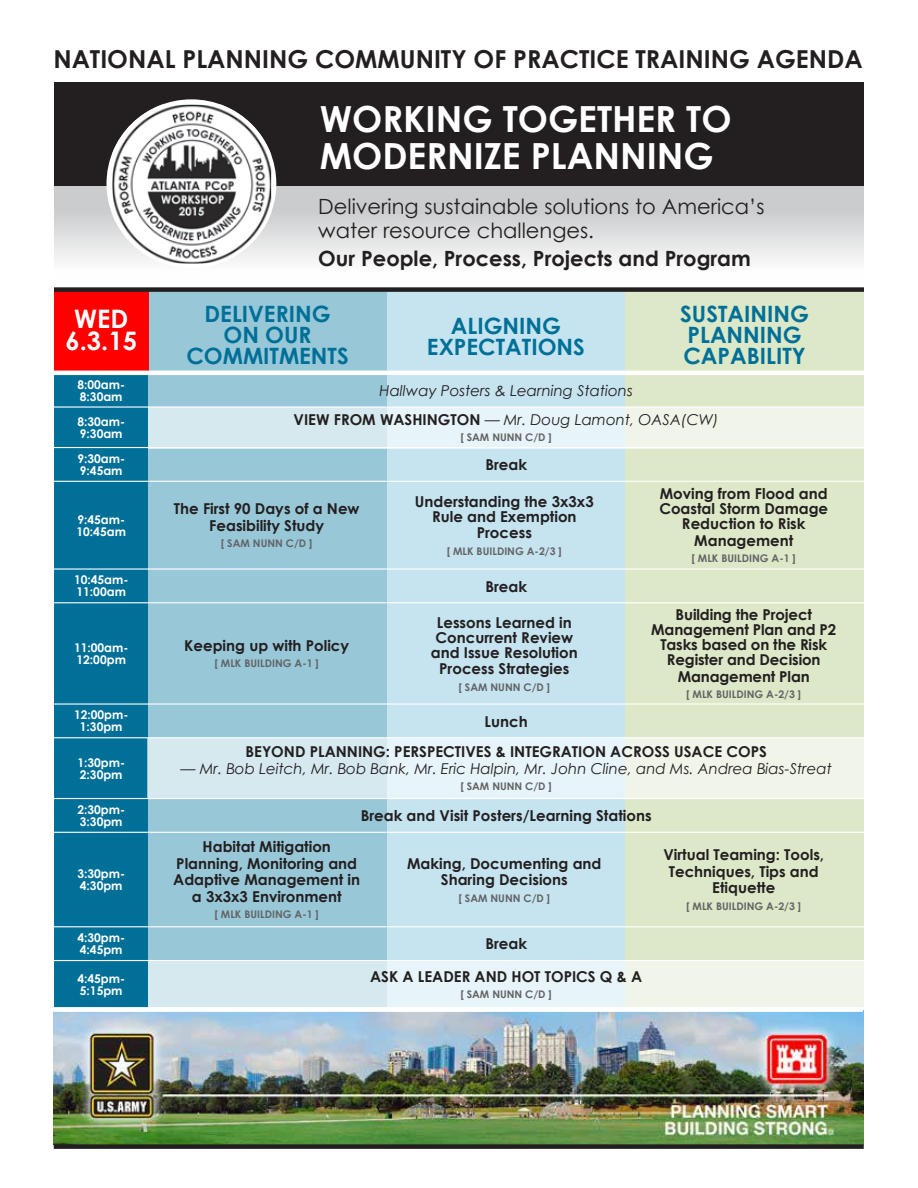
<style>
.page{position:relative;width:918px;height:1188px;background:#fff}
.page>*{position:absolute;margin:0;border:0;box-sizing:border-box;transform-origin:0 0}
.t1{font:700 36px/37.5px "Century Gothic";color:#fff}
.t2{font:700 25.5px/22.5px "Century Gothic";color:#fff;text-align:center}
.t3{font:700 24.75px "Century Gothic";color:#231f20}
.t4{font:700 22.5px/21px "Century Gothic";color:#007098;text-align:center}
.t5{font:21px/24px "Century Gothic";color:#231f20}
.t6{font:700 21px "Century Gothic";color:#231f20}
.t7{font:700 15px/15px "Century Gothic";color:#231f20;text-align:center}
.t8{font:italic 15px/28.8px "Century Gothic";color:#231f20;text-align:center}
.t9{font:700 12px/12px "Century Gothic";color:#fff}
.t10{font:700 10.5px "Century Gothic";color:#636366}
.s1{font-weight:700;font-style:normal}
.s2{font-style:normal}
</style>
<div class="page">
<div style="left:54px;top:299px;width:95px;height:716px;background:#007098"></div>
<img style="left:54px;top:1011px;width:810px;height:133px">
<div style="left:625px;top:291px;width:239px;height:717px;background:#dde8c8"></div>
<div style="left:387px;top:291px;width:238px;height:717px;background:#c5e4f0"></div>
<div style="left:148px;top:291px;width:239px;height:717px;background:#98c8d8"></div>
<div style="left:54px;top:181px;width:810px;height:108px;background:linear-gradient(to bottom,#bebfc1,#fff)"></div>
<div style="left:54px;top:82px;width:810px;height:104px;background:#231f20"></div>
<div style="left:107px;top:99px;width:169px;height:169px;background:#fff;border-radius:50%"></div>
<img style="left:112px;top:105px;width:159px;height:159px">
<div style="left:54px;top:288px;width:94px;height:84px;background:#fe0000"></div>
<div style="left:148px;top:407px;width:717px;height:41px;background:linear-gradient(to right,#d2e9f4,#f7f9ec)"></div>
<hr style="left:54px;top:406px;width:94px;height:2px;background:#fff">
<hr style="left:54px;top:447px;width:94px;height:1px;background:#fff">
<hr style="left:54px;top:481px;width:94px;height:1px;background:#fff">
<hr style="left:54px;top:568px;width:94px;height:2px;background:#fff">
<hr style="left:54px;top:602px;width:94px;height:1px;background:#fff">
<hr style="left:54px;top:703px;width:94px;height:2px;background:#fff">
<hr style="left:54px;top:737px;width:94px;height:1px;background:#fff">
<hr style="left:54px;top:798px;width:94px;height:1px;background:#fff">
<hr style="left:54px;top:832px;width:94px;height:1px;background:#fff">
<hr style="left:54px;top:926px;width:94px;height:1px;background:#fff">
<hr style="left:54px;top:960px;width:94px;height:1px;background:#fff">
<div style="left:50px;top:1007px;width:813px;height:5px;background:#fff"></div>
<div style="left:147px;top:739px;width:717px;height:60px;background:linear-gradient(to right,#d2e9f4,#f7f9ec)"></div>
<div style="left:148px;top:960px;width:717px;height:49px;background:linear-gradient(to right,#d2e9f4,#f7f9ec)"></div>
<hr style="left:148px;top:406px;width:238px;height:2px;background:#fff">
<hr style="left:386px;top:406px;width:237px;height:2px;background:#fff">
<hr style="left:623px;top:406px;width:241px;height:2px;background:#fff">
<hr style="left:148px;top:447px;width:238px;height:1px;background:#fff">
<hr style="left:386px;top:447px;width:237px;height:1px;background:#fff">
<hr style="left:623px;top:447px;width:241px;height:1px;background:#fff">
<hr style="left:148px;top:481px;width:238px;height:1px;background:#fff">
<hr style="left:386px;top:481px;width:237px;height:1px;background:#fff">
<hr style="left:623px;top:481px;width:241px;height:1px;background:#fff">
<hr style="left:148px;top:568px;width:238px;height:2px;background:#fff">
<hr style="left:386px;top:568px;width:237px;height:2px;background:#fff">
<hr style="left:623px;top:568px;width:241px;height:2px;background:#fff">
<hr style="left:148px;top:602px;width:238px;height:1px;background:#fff">
<hr style="left:386px;top:602px;width:237px;height:1px;background:#fff">
<hr style="left:623px;top:602px;width:241px;height:1px;background:#fff">
<hr style="left:148px;top:703px;width:238px;height:2px;background:#fff">
<hr style="left:386px;top:703px;width:237px;height:2px;background:#fff">
<hr style="left:623px;top:703px;width:241px;height:2px;background:#fff">
<hr style="left:148px;top:737px;width:238px;height:1px;background:#fff">
<hr style="left:386px;top:737px;width:237px;height:1px;background:#fff">
<hr style="left:623px;top:737px;width:241px;height:1px;background:#fff">
<hr style="left:148px;top:798px;width:238px;height:1px;background:#fff">
<hr style="left:386px;top:798px;width:237px;height:1px;background:#fff">
<hr style="left:623px;top:798px;width:241px;height:1px;background:#fff">
<hr style="left:148px;top:832px;width:238px;height:1px;background:#fff">
<hr style="left:386px;top:832px;width:237px;height:1px;background:#fff">
<hr style="left:623px;top:832px;width:241px;height:1px;background:#fff">
<hr style="left:148px;top:926px;width:238px;height:1px;background:#fff">
<hr style="left:386px;top:926px;width:237px;height:1px;background:#fff">
<hr style="left:623px;top:926px;width:241px;height:1px;background:#fff">
<hr style="left:148px;top:960px;width:238px;height:1px;background:#fff">
<hr style="left:386px;top:960px;width:237px;height:1px;background:#fff">
<hr style="left:623px;top:960px;width:241px;height:1px;background:#fff">
<hr style="left:148px;top:1007px;width:238px;height:1px;background:#fff">
<hr style="left:386px;top:1007px;width:237px;height:1px;background:#fff">
<hr style="left:623px;top:1007px;width:241px;height:1px;background:#fff">
<hr style="left:52px;top:371px;width:812px;height:4px;background:#fff">
<div style="left:54px;top:1144px;width:810px;height:5px;background:#231f20"></div>
<div style="left:54px;top:287px;width:810px;height:5px;background:#231f20"></div>
<h3 class="t3" style="left:53px;top:44px;width:811px">NATIONAL PLANNING COMMUNITY OF PRACTICE TRAINING AGENDA</h3>
<h2 class="t2" style="left:66px;top:306px;width:73px">WED<br>6.3.15</h2>
<p class="t9" style="left:77px;top:378px;width:49px">8:00am-<br>8:30am</p>
<p class="t9" style="left:77px;top:415px;width:49px">8:30am-<br>9:30am</p>
<p class="t9" style="left:77px;top:452px;width:49px">9:30am-<br>9:45am</p>
<p class="t9" style="left:77px;top:513px;width:51px">9:45am-<br>10:45am</p>
<p class="t9" style="left:74px;top:574px;width:56px">10:45am-<br>11:00am</p>
<p class="t9" style="left:74px;top:641px;width:56px">11:00am-<br>12:00pm</p>
<p class="t9" style="left:74px;top:709px;width:56px;text-align:center">12:00pm-<br>1:30pm</p>
<p class="t9" style="left:77px;top:756px;width:49px">1:30pm-<br>2:30pm</p>
<p class="t9" style="left:77px;top:803px;width:49px">2:30pm-<br>3:30pm</p>
<p class="t9" style="left:77px;top:867px;width:49px">3:30pm-<br>4:30pm</p>
<p class="t9" style="left:77px;top:932px;width:49px">4:30pm-<br>4:45pm</p>
<p class="t9" style="left:77px;top:972px;width:49px">4:45pm-<br>5:15pm</p>
<h1 class="t1" style="left:320px;top:99px;width:413px">WORKING TOGETHER TO<br>MODERNIZE PLANNING</h1>
<h3 class="t5" style="left:318px;top:194px;width:448px">Delivering sustainable solutions to America’s water resource challenges.</h3>
<h3 class="t6" style="left:318px;top:246px;width:434px">Our People, Process, Projects and Program</h3>
<h3 class="t4" style="left:186px;top:302px;width:164px">DELIVERING<br>ON OUR<br>COMMITMENTS</h3>
<h3 class="t4" style="left:427px;top:314px;width:159px">ALIGNING<br>EXPECTATIONS</h3>
<h3 class="t4" style="left:680px;top:302px;width:130px;text-align:left">SUSTAINING<br>PLANNING<br>CAPABILITY</h3>
<p class="t8" style="left:294px;top:376px;width:427px">Hallway Posters &amp; Learning Stations<br><span class="s1">VIEW FROM WASHINGTON</span> <span class="s2">—</span> Mr. Doug Lamont, OASA(CW)</p>
<p class="t10" style="left:460px;top:431px;width:93px">[ SAM NUNN C/D ]</p>
<p class="t7" style="left:485px;top:457px;width:43px">Break</p>
<p class="t7" style="left:174px;top:500px;width:187px;line-height:16.5px">The First 90 Days of a New<br>Feasibility Study</p>
<p class="t10" style="left:221px;top:537px;width:93px">[ SAM NUNN C/D ]</p>
<p class="t7" style="left:659px;top:486px;width:170px">Moving from Flood and<br>Coastal Storm Damage<br>Reduction to Risk</p>
<p class="t7" style="left:694px;top:532px;width:100px">Management</p>
<p class="t10" style="left:692px;top:552px;width:106px">[ MLK BUILDING A-1 ]</p>
<p class="t7" style="left:415px;top:493px;width:180px">Understanding the 3x3x3<br>Rule and Exemption</p>
<p class="t7" style="left:477px;top:525px;width:57px">Process</p>
<p class="t10" style="left:447px;top:544px;width:117px">[ MLK BUILDING A-2/3 ]</p>
<p class="t7" style="left:485px;top:578px;width:43px">Break</p>
<p class="t7" style="left:651px;top:607px;width:186px">Building the Project<br>Management Plan and P2<br>Tasks based on the Risk<br>Register and Decision</p>
<p class="t7" style="left:678px;top:668px;width:133px">Management Plan</p>
<p class="t10" style="left:686px;top:688px;width:117px">[ MLK BUILDING A-2/3 ]</p>
<p class="t7" style="left:246px;top:705px;width:523px;line-height:30.8px">Lunch<br>BEYOND PLANNING: PERSPECTIVES &amp; INTEGRATION ACROSS USACE COPS</p>
<p class="t8" style="left:181px;top:754px;width:653px"><span class="s2">—</span> Mr. Bob Leitch, Mr. Bob Bank, Mr. Eric Halpin, Mr. John Cline, and Ms. Andrea Bias-Streat</p>
<p class="t10" style="left:460px;top:780px;width:93px">[ SAM NUNN C/D ]</p>
<p class="t7" style="left:361px;top:808px;width:292px">Break and Visit Posters/Learning Stations</p>
<p class="t7" style="left:173px;top:838px;width:188px;line-height:16.5px">Habitat Mitigation<br>Planning, Monitoring and<br>Adaptive Management in a 3x3x3 Environment</p>
<p class="t10" style="left:215px;top:908px;width:106px">[ MLK BUILDING A-1 ]</p>
<p class="t7" style="left:431px;top:614px;width:148px">Lessons Learned in<br>Concurrent Review and Issue Resolution</p>
<p class="t7" style="left:439px;top:661px;width:132px">Process Strategies</p>
<p class="t10" style="left:459px;top:680px;width:93px">[ SAM NUNN C/D ]</p>
<p class="t7" style="left:184px;top:637px;width:167px">Keeping up with Policy</p>
<p class="t10" style="left:215px;top:657px;width:106px">[ MLK BUILDING A-1 ]</p>
<p class="t7" style="left:663px;top:846px;width:162px;line-height:16.5px">Virtual Teaming: Tools,<br>Techniques, Tips and<br>Etiquette</p>
<p class="t10" style="left:686px;top:899px;width:117px">[ MLK BUILDING A-2/3 ]</p>
<p class="t7" style="left:407px;top:855px;width:196px;line-height:16.5px">Making, Documenting and<br>Sharing Decisions</p>
<p class="t10" style="left:459px;top:891px;width:93px">[ SAM NUNN C/D ]</p>
<p class="t7" style="left:370px;top:927px;width:274px;line-height:32.2px">Break<br>ASK A LEADER AND HOT TOPICS Q &amp; A</p>
<p class="t10" style="left:460px;top:988px;width:93px">[ SAM NUNN C/D ]</p>
</div>
